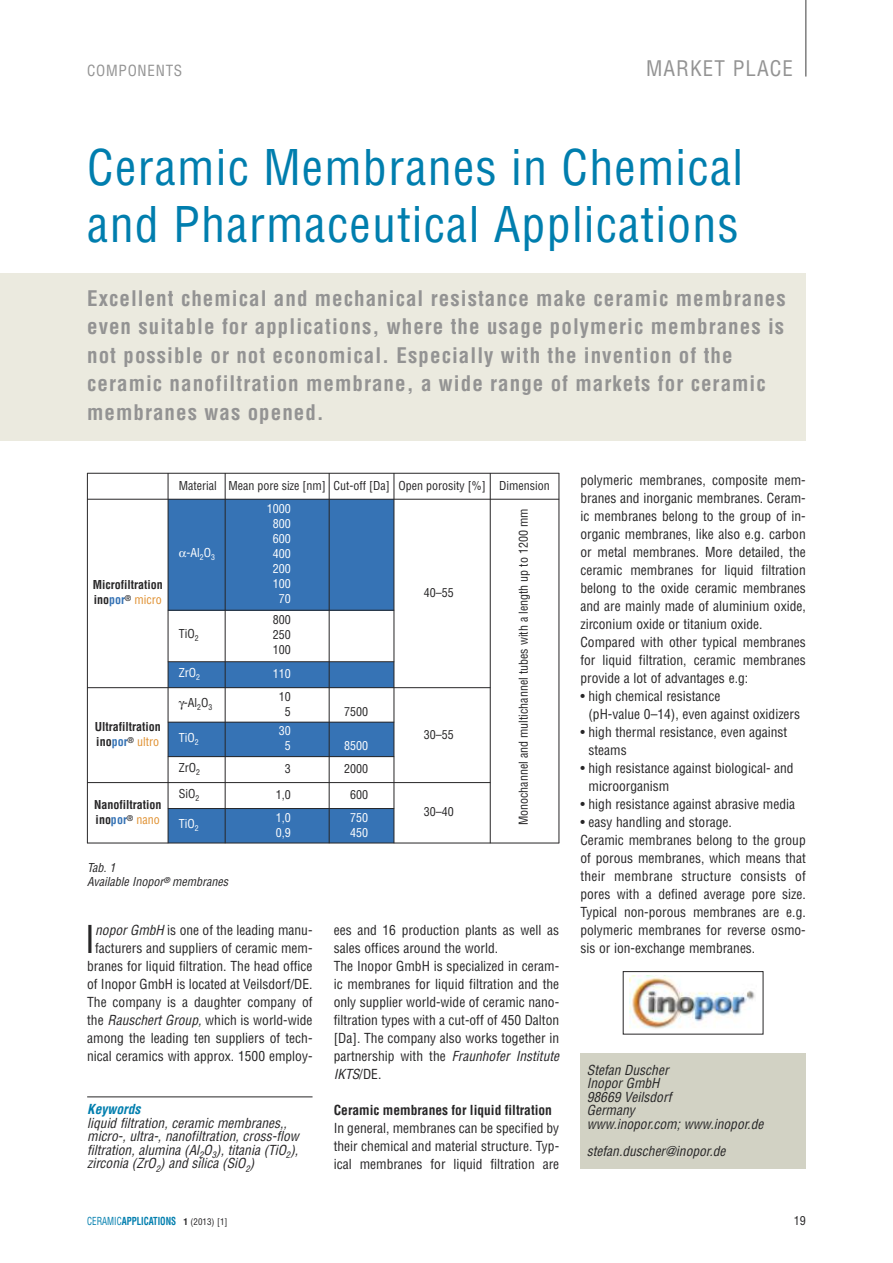
<style>
.page{position:relative;width:893px;height:1263px;background:#fff}
.page>*{position:absolute;margin:0;border:0;box-sizing:border-box;transform-origin:0 0}
.t1{font:condensed 48px/57.6px "Helvetica";letter-spacing:.025em;color:#007eae}
.t2{font:condensed 37.5px "Helvetica";color:#272627}
.t3{font:700 condensed 21px/28.5px "Helvetica";letter-spacing:.05em;color:#939393}
.t4{font:condensed 21px "Helvetica";letter-spacing:.05em;color:#939393}
.t5{font:condensed 15px "Helvetica";letter-spacing:.05em;color:#939393}
.t6{font:condensed 13.5px/18px "Helvetica";color:#272627}
.t7{font:italic condensed 13.5px/13.5px "Helvetica";color:#272627}
.t8{font:700 condensed 13.5px "Helvetica";color:#272627}
.t9{font:italic 700 condensed 13.5px "Helvetica";color:#007eae}
.t10{font:condensed 12px/15px "Helvetica";color:#272627;text-align:justify}
.t11{font:700 condensed 12px/15px "Helvetica";color:#272627}
.t12{font:condensed 12px/15px "Helvetica";color:#fff}
.t13{font:italic condensed 12px/13.5px "Helvetica";color:#272627}
.t14{font:700 condensed 10.8px "Helvetica";color:#007eae;scale:.83 1}
.s1{color:#3673b5}
.s2{font-weight:400;color:#e09132}
.s3{font-style:italic}
.s4{font-weight:400}
.s5{font-size:9px;color:#272627}
.s6{font-weight:400;font-size:9px;color:#272627}
</style>
<div class="page">
<hr style="left:805px;top:0;width:1px;height:77px;background:#7d7d7d">
<div style="left:0;top:273px;width:806px;height:167px;background:#ebeadf"></div>
<hr style="left:87px;top:1096px;width:226px;height:1px;background:#272627">
<div style="left:580px;top:1053px;width:226px;height:115px;background:#d2d2c4"></div>
<img style="left:629px;top:976px;width:126px;height:53px">
<div style="left:623px;top:971px;width:140px;height:63px;border:1px solid #272627"></div>
<div style="left:168px;top:499px;width:57px;height:111px;background:#3673b5"></div>
<div style="left:225px;top:499px;width:104px;height:111px;background:#3673b5"></div>
<div style="left:329px;top:499px;width:65px;height:111px;background:#3673b5"></div>
<div style="left:168px;top:662px;width:57px;height:26px;background:#3673b5"></div>
<div style="left:225px;top:662px;width:104px;height:26px;background:#3673b5"></div>
<div style="left:329px;top:662px;width:65px;height:26px;background:#3673b5"></div>
<div style="left:168px;top:722px;width:57px;height:35px;background:#3673b5"></div>
<div style="left:225px;top:722px;width:104px;height:35px;background:#3673b5"></div>
<div style="left:329px;top:722px;width:65px;height:35px;background:#3673b5"></div>
<div style="left:168px;top:808px;width:57px;height:35px;background:#3673b5"></div>
<div style="left:225px;top:808px;width:104px;height:35px;background:#3673b5"></div>
<div style="left:329px;top:808px;width:65px;height:35px;background:#3673b5"></div>
<hr style="left:87px;top:473px;width:1px;height:370px;background:#272627">
<hr style="left:168px;top:473px;width:1px;height:370px;background:#272627">
<hr style="left:225px;top:473px;width:1px;height:370px;background:#272627">
<hr style="left:329px;top:473px;width:1px;height:370px;background:#272627">
<hr style="left:394px;top:473px;width:1px;height:370px;background:#272627">
<hr style="left:490px;top:473px;width:1px;height:370px;background:#272627">
<hr style="left:559px;top:473px;width:1px;height:370px;background:#272627">
<hr style="left:87px;top:473px;width:472px;height:1px;background:#272627">
<hr style="left:87px;top:499px;width:472px;height:1px;background:#272627">
<hr style="left:168px;top:610px;width:226px;height:1px;background:#272627">
<hr style="left:168px;top:661px;width:226px;height:1px;background:#272627">
<hr style="left:87px;top:687px;width:403px;height:1px;background:#272627">
<hr style="left:168px;top:722px;width:226px;height:1px;background:#272627">
<hr style="left:168px;top:756px;width:226px;height:1px;background:#272627">
<hr style="left:87px;top:782px;width:403px;height:1px;background:#272627">
<hr style="left:168px;top:808px;width:226px;height:1px;background:#272627">
<hr style="left:87px;top:843px;width:472px;height:1px;background:#272627">
<p class="t5" style="left:87px;top:62px;width:97px">COMPONENTS</p>
<h3 class="t4" style="left:646px;top:56px;width:148px">MARKET PLACE</h3>
<h1 class="t1" style="left:87px;top:138px;width:657px">Ceramic Membranes in Chemical and Pharmaceutical Applications</h1>
<p class="t3" style="left:87px;top:283px;width:700px">Excellent chemical and mechanical resistance make ceramic membranes even suitable for applications, where the usage polymeric membranes is not possible or not economical. Especially with the invention of the ceramic nanofiltration membrane, a wide range of markets for ceramic membranes was opened.</p>
<p class="t11" style="left:93px;top:577px;width:72px">Microfiltration ino<span class="s1">por</span><sup>®</sup> <span class="s2">micro</span></p>
<p class="t11" style="left:95px;top:719px;width:68px">Ultrafiltration ino<span class="s1">por</span><sup>®</sup> <span class="s2">ultro</span></p>
<p class="t11" style="left:94px;top:797px;width:69px">Nanofiltration ino<span class="s1">por</span><sup>®</sup> <span class="s2">nano</span></p>
<p class="t10" style="left:179px;top:478px;width:373px">Material Mean pore size [nm] Cut-off [Da] Open porosity [%] Dimension</p>
<p class="t12" style="left:186px;top:545px;width:30px">-Al<sub>2</sub>O<sub>3</sub></p>
<p class="t10" style="left:179px;top:626px;width:21px">TiO<sub>2</sub></p>
<p class="t12" style="left:267px;top:501px;width:25px;text-align:right">1000<br>800<br>600<br>400<br>200<br>100<br>70</p>
<p class="t10" style="left:273px;top:612px;width:19px">800<br>250<br>100</p>
<p class="t12" style="left:179px;top:665px;width:23px">ZrO<sub>2</sub></p>
<p class="t12" style="left:273px;top:666px;width:19px">110</p>
<p class="t10" style="left:184px;top:695px;width:30px">-Al<sub>2</sub>O<sub>3</sub></p>
<p class="t10" style="left:279px;top:689px;width:13px;text-align:center">10<br>5</p>
<p class="t12" style="left:179px;top:730px;width:21px">TiO<sub>2</sub></p>
<p class="t12" style="left:279px;top:723px;width:13px;text-align:center">30<br>5</p>
<p class="t10" style="left:344px;top:704px;width:25px">7500</p>
<p class="t12" style="left:344px;top:738px;width:25px">8500</p>
<p class="t10" style="left:179px;top:760px;width:23px">ZrO<sub>2</sub></p>
<p class="t10" style="left:285px;top:761px;width:7px">3</p>
<p class="t10" style="left:344px;top:761px;width:25px">2000</p>
<p class="t10" style="left:179px;top:786px;width:22px">SiO<sub>2</sub></p>
<p class="t10" style="left:276px;top:787px;width:16px">1,0</p>
<p class="t10" style="left:350px;top:787px;width:19px">600</p>
<p class="t12" style="left:179px;top:816px;width:21px">TiO<sub>2</sub></p>
<p class="t12" style="left:276px;top:810px;width:16px">1,0<br>0,9</p>
<p class="t12" style="left:350px;top:810px;width:19px">750<br>450</p>
<p class="t10" style="left:424px;top:585px;width:31px">40–55</p>
<p class="t10" style="left:424px;top:726px;width:31px">30–55</p>
<p class="t10" style="left:424px;top:804px;width:31px">30–40</p>
<p class="t10" style="left:516px;top:825px;width:318px;rotate:-90deg">Monochannel and multichannel tubes with a length up to 1200 mm</p>
<p class="t13" style="left:87px;top:861px;width:142px">Tab. 1<br>Available Inopor<sup>®</sup> membranes</p>
<p class="t6" style="left:87px;top:920px;width:227px;text-align:center"><span class="s3">nopor GmbH</span> is one of the leading manu&shy;facturers and suppliers of ceramic mem&shy;branes for liquid filtration. The head office of Inopor GmbH is located at Veilsdorf/DE.<br>The company is a daughter company of the <span class="s3">Rauschert Group,</span> which is world-wide among the leading ten suppliers of tech&shy;nical ceramics with approx. 1500 employ-</p>
<h2 class="t2" style="left:85px;top:915px;width:12px">I</h2>
<p class="t9" style="left:87px;top:1101px;width:55px">Keywords</p>
<p class="t7" style="left:87px;top:1116px;width:213px">liquid filtration, ceramic membranes,, micro-, ultra-, nanofiltration, cross-flow filtration, alumina (Al<sub>2</sub>O<sub>3</sub>), titania (TiO<sub>2</sub>), zirconia (ZrO<sub>2</sub>) and silica (SiO<sub>2</sub>)</p>
<p class="t6" style="left:334px;top:920px;width:227px">ees and 16 production plants as well as sales offices around the world.<br>The Inopor GmbH is specialized in ceram&shy;ic membranes for liquid filtration and the only supplier world-wide of ceramic nano&shy;filtration types with a cut-off of 450 Dalton [Da]. The company also works together in partnership with the <span class="s3">Fraunhofer Institute IKTS</span>/DE.</p>
<p class="t8" style="left:334px;top:1101px;width:220px">Ceramic membranes for liquid filtration</p>
<p class="t6" style="left:334px;top:1118px;width:227px;text-align:justify">In general, membranes can be specified by their chemical and material structure. Typ&shy;ical membranes for liquid filtration are</p>
<p class="t6" style="left:580px;top:470px;width:227px">polymeric membranes, composite mem&shy;branes and inorganic membranes. Ceram&shy;ic membranes belong to the group of in&shy;organic membranes, like also e.g. carbon or metal membranes. More detailed, the ceramic membranes for liquid filtration belong to the oxide ceramic membranes and are mainly made of aluminium oxide, zirconium oxide or titanium oxide.<br>Compared with other typical membranes for liquid filtration, ceramic membranes provide a lot of advantages e.g:</p>
<p class="t6" style="left:588px;top:686px;width:213px;text-indent:-8px">• high chemical resistance<br>(pH-value 0–14), even against oxidizers</p>
<p class="t6" style="left:588px;top:722px;width:200px;text-indent:-8px">• high thermal resistance, even against steams</p>
<p class="t6" style="left:588px;top:758px;width:207px;text-indent:-8px">• high resistance against biological- and microorganism</p>
<p class="t6" style="left:580px;top:794px;width:216px">• high resistance against abrasive media</p>
<p class="t6" style="left:580px;top:812px;width:227px">• easy handling and storage.<br>Ceramic membranes belong to the group of porous membranes, which means that their membrane structure consists of pores with a defined average pore size.<br>Typical non-porous membranes are e.g. polymeric membranes for reverse osmo&shy;sis or ion-exchange membranes.</p>
<p class="t7" style="left:587px;top:1063px;width:178px">Stefan Duscher<br>Inopor GmbH<br>98669 Veilsdorf<br>Germany<br>www.inopor.com; www.inopor.de</p>
<p class="t7" style="left:587px;top:1144px;width:140px">stefan.duscher@inopor.de</p>
<p class="t14" style="left:87px;top:1214px;width:171px"><span class="s4">CERAMIC</span>APPLICATIONS <span class="s5">1</span> <span class="s6">(2013) [1]</span></p>
<p class="t10" style="left:794px;top:1213px;width:13px">19</p>
</div>
